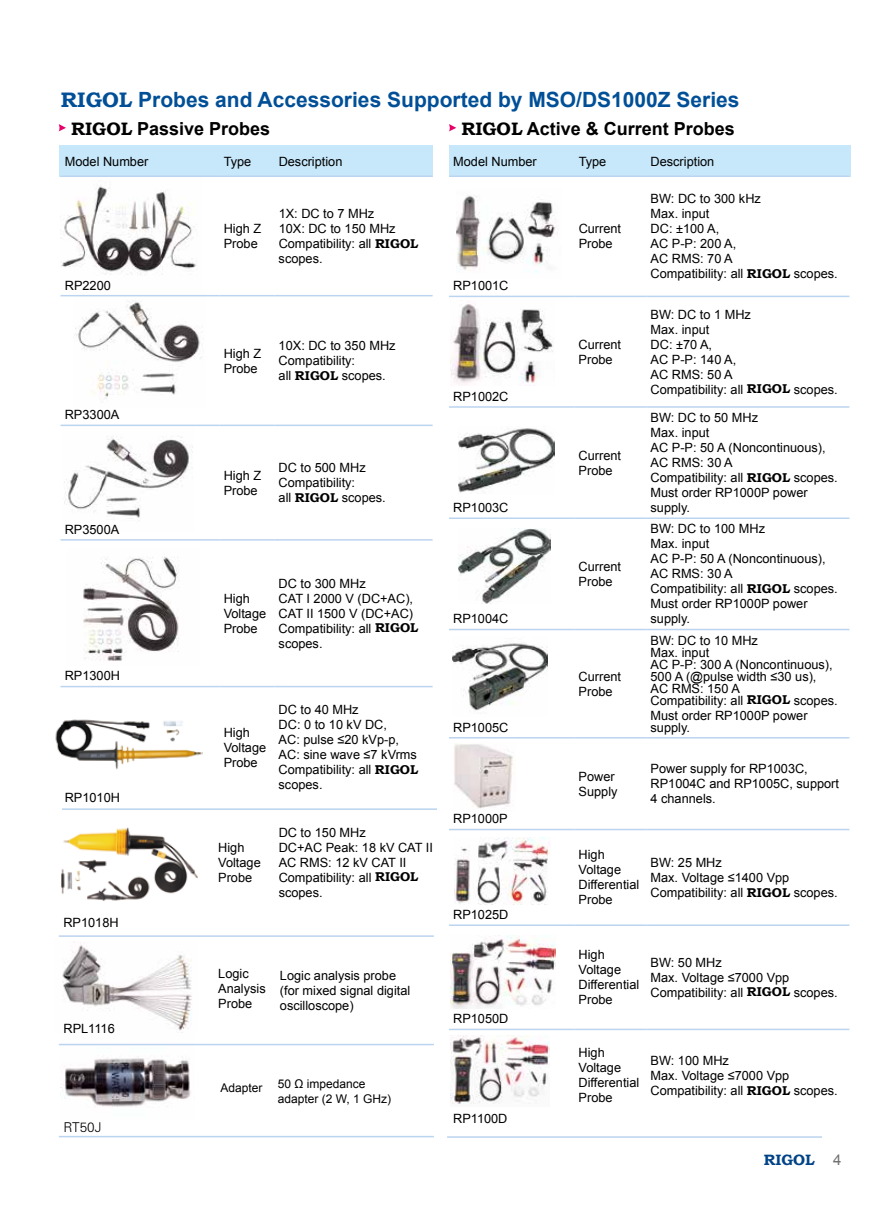
<style>
.page{position:relative;width:893px;height:1212px;background:#fff}
.page>*{position:absolute;margin:0;border:0;box-sizing:border-box;transform-origin:0 0}
.t1{font:700 21px "Arial";color:#004f97}
.t2{font:700 18px "Arial";color:#000}
.t3{font:700 15px "Bookman Old Style";color:#004386}
.t4{font:13.5px "FZXH1 JW GB1 0";color:#000}
.t5{font:12.75px/15px "Arial";color:#000}
.t6{font:12px/15px "Arial";color:#000}
.s1{font-family:"Bookman Old Style"}
.s2{font-family:"Bookman Old Style";font-weight:700}
.s3{font-family:"Arial";font-weight:400;color:#727171}
</style>
<div class="page">
<img style="left:60px;top:1032px;width:134px;height:75px">
<img style="left:451px;top:1035px;width:99px;height:69px">
<img style="left:454px;top:744px;width:59px;height:65px">
<img style="left:451px;top:935px;width:104px;height:73px">
<img style="left:452px;top:643px;width:95px;height:68px">
<img style="left:459px;top:428px;width:95px;height:65px">
<img style="left:456px;top:195px;width:102px;height:78px">
<img style="left:454px;top:838px;width:96px;height:67px">
<img style="left:459px;top:528px;width:91px;height:75px">
<img style="left:451px;top:301px;width:102px;height:84px">
<img style="left:83px;top:556px;width:96px;height:105px">
<svg style="left:59px;top:124px;width:7px;height:7px"></svg>
<svg style="left:449px;top:124px;width:7px;height:7px"></svg>
<img style="left:64px;top:436px;width:129px;height:85px">
<img style="left:74px;top:296px;width:131px;height:103px">
<img style="left:61px;top:185px;width:136px;height:90px">
<div style="left:60px;top:145px;width:373px;height:32px;background:#c7e8fa"></div>
<div style="left:449px;top:145px;width:402px;height:32px;background:#c7e8fa"></div>
<hr style="left:59px;top:935px;width:375px;height:2px;background:#bbd4ef">
<hr style="left:59px;top:1044px;width:375px;height:1px;background:#bbd4ef">
<hr style="left:59px;top:1136px;width:375px;height:1px;background:#bbd4ef">
<hr style="left:62px;top:808px;width:375px;height:2px;background:#bbd4ef">
<hr style="left:447px;top:1136px;width:375px;height:2px;background:#bbd4ef">
<hr style="left:449px;top:175px;width:125px;height:2px;background:#bbd4ef">
<hr style="left:574px;top:175px;width:72px;height:2px;background:#bbd4ef">
<hr style="left:646px;top:175px;width:203px;height:2px;background:#bbd4ef">
<hr style="left:449px;top:296px;width:125px;height:1px;background:#bbd4ef">
<hr style="left:574px;top:296px;width:72px;height:1px;background:#bbd4ef">
<hr style="left:646px;top:296px;width:203px;height:1px;background:#bbd4ef">
<hr style="left:449px;top:406px;width:125px;height:2px;background:#bbd4ef">
<hr style="left:574px;top:406px;width:72px;height:2px;background:#bbd4ef">
<hr style="left:646px;top:406px;width:203px;height:2px;background:#bbd4ef">
<hr style="left:449px;top:517px;width:125px;height:2px;background:#bbd4ef">
<hr style="left:574px;top:517px;width:72px;height:2px;background:#bbd4ef">
<hr style="left:646px;top:517px;width:203px;height:2px;background:#bbd4ef">
<hr style="left:449px;top:629px;width:125px;height:1px;background:#bbd4ef">
<hr style="left:574px;top:629px;width:72px;height:1px;background:#bbd4ef">
<hr style="left:646px;top:629px;width:203px;height:1px;background:#bbd4ef">
<hr style="left:449px;top:737px;width:125px;height:1px;background:#bbd4ef">
<hr style="left:574px;top:737px;width:72px;height:1px;background:#bbd4ef">
<hr style="left:646px;top:737px;width:203px;height:1px;background:#bbd4ef">
<hr style="left:449px;top:829px;width:125px;height:1px;background:#bbd4ef">
<hr style="left:574px;top:829px;width:72px;height:1px;background:#bbd4ef">
<hr style="left:646px;top:829px;width:203px;height:1px;background:#bbd4ef">
<hr style="left:449px;top:924px;width:125px;height:2px;background:#bbd4ef">
<hr style="left:574px;top:924px;width:72px;height:2px;background:#bbd4ef">
<hr style="left:646px;top:924px;width:203px;height:2px;background:#bbd4ef">
<hr style="left:449px;top:1029px;width:125px;height:1px;background:#bbd4ef">
<hr style="left:574px;top:1029px;width:72px;height:1px;background:#bbd4ef">
<hr style="left:646px;top:1029px;width:203px;height:1px;background:#bbd4ef">
<hr style="left:61px;top:175px;width:158px;height:2px;background:#bbd4ef">
<hr style="left:219px;top:175px;width:55px;height:2px;background:#bbd4ef">
<hr style="left:274px;top:175px;width:159px;height:2px;background:#bbd4ef">
<hr style="left:61px;top:295px;width:158px;height:1px;background:#bbd4ef">
<hr style="left:219px;top:295px;width:55px;height:1px;background:#bbd4ef">
<hr style="left:274px;top:295px;width:159px;height:1px;background:#bbd4ef">
<hr style="left:61px;top:425px;width:158px;height:1px;background:#bbd4ef">
<hr style="left:219px;top:425px;width:55px;height:1px;background:#bbd4ef">
<hr style="left:274px;top:425px;width:159px;height:1px;background:#bbd4ef">
<hr style="left:61px;top:539px;width:158px;height:2px;background:#bbd4ef">
<hr style="left:219px;top:539px;width:55px;height:2px;background:#bbd4ef">
<hr style="left:274px;top:539px;width:159px;height:2px;background:#bbd4ef">
<hr style="left:61px;top:686px;width:158px;height:1px;background:#bbd4ef">
<hr style="left:219px;top:686px;width:55px;height:1px;background:#bbd4ef">
<hr style="left:274px;top:686px;width:159px;height:1px;background:#bbd4ef">
<img style="left:62px;top:942px;width:130px;height:89px">
<img style="left:61px;top:827px;width:137px;height:74px">
<img style="left:55px;top:719px;width:147px;height:51px">
<h1 class="t1" style="left:61px;top:86px;width:680px"><span class="s1">RIGOL</span> Probes and Accessories Supported by MSO/DS1000Z Series</h1>
<h2 class="t2" style="left:71px;top:117px;width:201px"><span class="s1">RIGOL</span> Passive Probes</h2>
<h2 class="t2" style="left:461px;top:117px;width:275px"><span class="s1">RIGOL</span> Active &amp; Current Probes</h2>
<p class="t5" style="left:65px;top:154px;width:85px">Model Number</p>
<p class="t5" style="left:224px;top:154px;width:29px">Type</p>
<p class="t5" style="left:279px;top:154px;width:65px">Description</p>
<p class="t5" style="left:65px;top:278px;width:48px">RP2200</p>
<p class="t5" style="left:65px;top:407px;width:56px">RP3300A</p>
<p class="t5" style="left:65px;top:522px;width:56px">RP3500A</p>
<p class="t5" style="left:65px;top:669px;width:57px">RP1300H</p>
<p class="t5" style="left:65px;top:790px;width:57px">RP1010H</p>
<p class="t5" style="left:63px;top:915px;width:57px">RP1018H</p>
<p class="t5" style="left:63px;top:1021px;width:53px">RPL1116</p>
<p class="t4" style="left:63px;top:1120px;width:40px">RT50J</p>
<p class="t5" style="left:224px;top:221px;width:39px">High Z<br>Probe</p>
<p class="t5" style="left:279px;top:206px;width:141px">1X: DC to 7 MHz<br>10X: DC to 150 MHz<br>Compatibility: all <span class="s2">RIGOL </span>scopes.</p>
<p class="t5" style="left:224px;top:346px;width:39px">High Z<br>Probe</p>
<p class="t5" style="left:279px;top:338px;width:118px">10X: DC to 350 MHz<br>Compatibility:<br>all <span class="s2">RIGOL</span> scopes.</p>
<p class="t5" style="left:224px;top:468px;width:39px">High Z<br>Probe</p>
<p class="t5" style="left:279px;top:460px;width:109px">DC to 500 MHz<br>Compatibility:<br>all <span class="s2">RIGOL</span> scopes.</p>
<p class="t5" style="left:224px;top:591px;width:44px">High<br>Voltage<br>Probe</p>
<p class="t5" style="left:279px;top:576px;width:141px">DC to 300 MHz<br>CAT I 2000 V (DC+AC),<br>CAT II 1500 V (DC+AC)<br>Compatibility: all <span class="s2">RIGOL </span>scopes.</p>
<p class="t5" style="left:224px;top:725px;width:44px">High<br>Voltage<br>Probe</p>
<p class="t5" style="left:279px;top:702px;width:141px">DC to 40 MHz<br>DC: 0 to 10 kV DC,<br>AC: pulse ≤20 kVp-p,<br>AC: sine wave ≤7 kVrms<br>Compatibility: all <span class="s2">RIGOL </span>scopes.</p>
<p class="t5" style="left:218px;top:840px;width:44px">High<br>Voltage<br>Probe</p>
<p class="t5" style="left:279px;top:825px;width:156px">DC to 150 MHz<br>DC+AC Peak: 18 kV CAT II<br>AC RMS: 12 kV CAT II<br>Compatibility: all <span class="s2">RIGOL </span>scopes.</p>
<p class="t5" style="left:218px;top:966px;width:49px">Logic<br>Analysis<br>Probe</p>
<p class="t5" style="left:280px;top:968px;width:132px">Logic analysis probe (for mixed signal digital oscilloscope)</p>
<p class="t6" style="left:220px;top:1080px;width:44px">Adapter</p>
<p class="t6" style="left:278px;top:1076px;width:115px">50 Ω impedance adapter (2 W, 1 GHz)</p>
<p class="t5" style="left:453px;top:154px;width:85px">Model Number</p>
<p class="t5" style="left:579px;top:154px;width:29px">Type</p>
<p class="t5" style="left:651px;top:154px;width:65px">Description</p>
<p class="t5" style="left:453px;top:278px;width:57px">RP1001C</p>
<p class="t5" style="left:453px;top:389px;width:57px">RP1002C</p>
<p class="t5" style="left:453px;top:500px;width:57px">RP1003C</p>
<p class="t5" style="left:453px;top:611px;width:57px">RP1004C</p>
<p class="t5" style="left:453px;top:720px;width:57px">RP1005C</p>
<p class="t5" style="left:453px;top:811px;width:56px">RP1000P</p>
<p class="t5" style="left:453px;top:907px;width:57px">RP1025D</p>
<p class="t5" style="left:453px;top:1011px;width:57px">RP1050D</p>
<p class="t5" style="left:453px;top:1111px;width:56px">RP1100D</p>
<p class="t5" style="left:579px;top:222px;width:44px">Current<br>Probe</p>
<p class="t5" style="left:579px;top:337px;width:44px">Current<br>Probe</p>
<p class="t5" style="left:579px;top:448px;width:44px">Current<br>Probe</p>
<p class="t5" style="left:579px;top:559px;width:44px">Current<br>Probe</p>
<p class="t5" style="left:579px;top:669px;width:44px">Current<br>Probe</p>
<p class="t5" style="left:651px;top:192px;width:189px">BW: DC to 300 kHz<br>Max. input<br>DC: ±100 A,<br>AC P-P: 200 A,<br>AC RMS: 70 A<br>Compatibility: all <span class="s2">RIGOL</span> scopes.</p>
<p class="t5" style="left:651px;top:307px;width:189px">BW: DC to 1 MHz<br>Max. input<br>DC: ±70 A,<br>AC P-P: 140 A,<br>AC RMS: 50 A<br>Compatibility: all <span class="s2">RIGOL</span> scopes.</p>
<p class="t5" style="left:651px;top:410px;width:189px">BW: DC to 50 MHz<br>Max. input<br>AC P-P: 50 A (Noncontinuous),<br>AC RMS: 30 A<br>Compatibility: all <span class="s2">RIGOL</span> scopes.<br>Must order RP1000P power supply.</p>
<p class="t5" style="left:650px;top:521px;width:189px">BW: DC to 100 MHz<br>Max. input<br>AC P-P: 50 A (Noncontinuous),<br>AC RMS: 30 A<br>Compatibility: all <span class="s2">RIGOL</span> scopes.<br>Must order RP1000P power supply.</p>
<p class="t5" style="left:650px;top:634px;width:189px;line-height:12px">BW: DC to 10 MHz<br>Max. input<br>AC P-P: 300 A (Noncontinuous),<br>500 A (@pulse width ≤30 us),<br>AC RMS: 150 A<br>Compatibility: all <span class="s2">RIGOL</span> scopes.</p>
<p class="t5" style="left:650px;top:709px;width:159px;line-height:12px">Must order RP1000P power supply.</p>
<p class="t5" style="left:579px;top:769px;width:40px">Power<br>Supply</p>
<p class="t5" style="left:650px;top:761px;width:190px">Power supply for RP1003C,<br>RP1004C and RP1005C, support<br>4 channels.</p>
<p class="t5" style="left:579px;top:847px;width:62px">High<br>Voltage<br>Differential<br>Probe</p>
<p class="t5" style="left:650px;top:855px;width:189px">BW: 25 MHz<br>Max. Voltage ≤1400 Vpp<br>Compatibility: all <span class="s2">RIGOL</span> scopes.</p>
<p class="t5" style="left:579px;top:947px;width:62px">High<br>Voltage<br>Differential<br>Probe</p>
<p class="t5" style="left:650px;top:955px;width:189px">BW: 50 MHz<br>Max. Voltage ≤7000 Vpp<br>Compatibility: all <span class="s2">RIGOL</span> scopes.</p>
<p class="t5" style="left:579px;top:1045px;width:62px">High<br>Voltage<br>Differential<br>Probe</p>
<p class="t5" style="left:650px;top:1053px;width:189px">BW: 100 MHz<br>Max. Voltage ≤7000 Vpp<br>Compatibility: all <span class="s2">RIGOL</span> scopes.</p>
<p class="t3" style="left:764px;top:1149px;width:79px">RIGOL <span class="s3">4</span></p>
</div>
